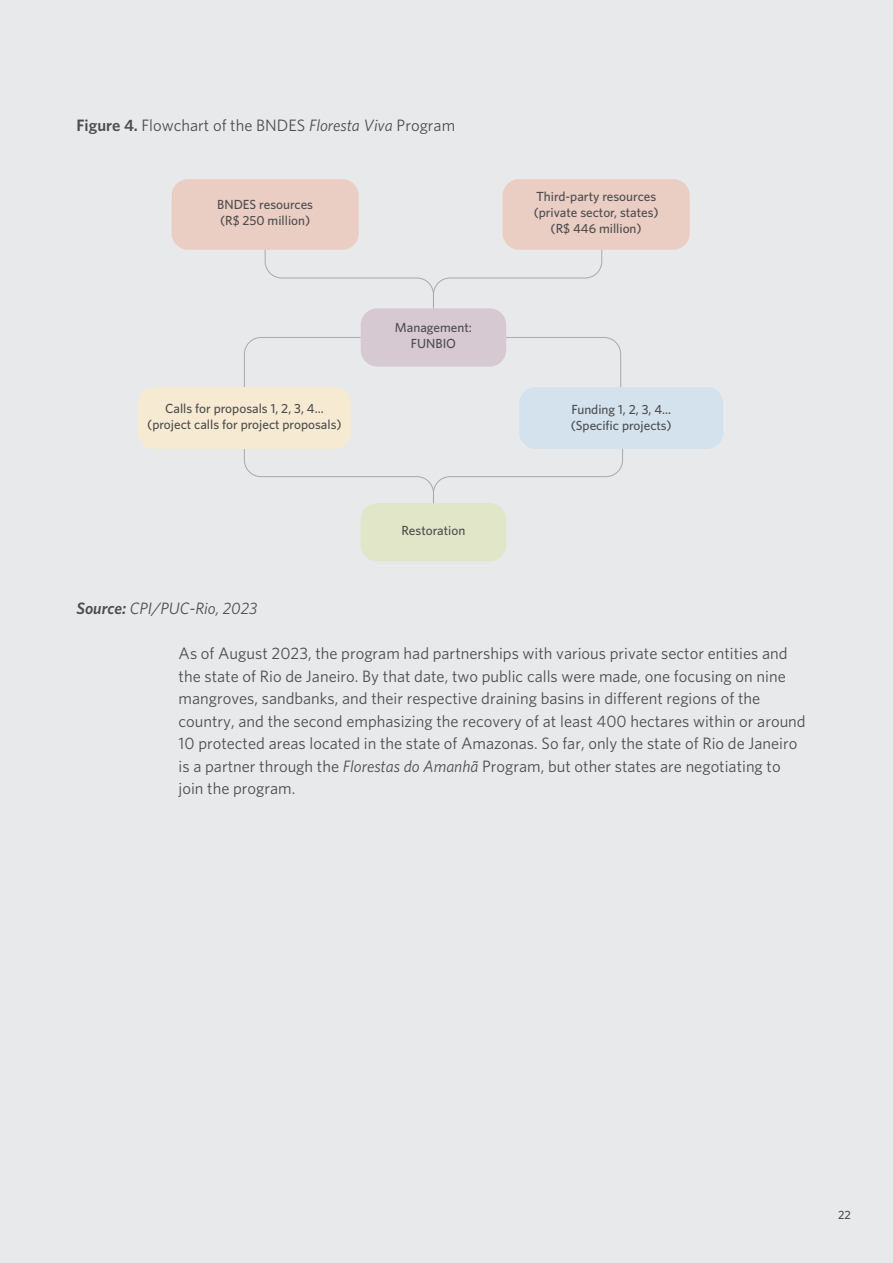
<style>
.page{position:relative;width:893px;height:1263px;background:#e6e7e8}
.page>*{position:absolute;margin:0;border:0;box-sizing:border-box;transform-origin:0 0}
.t1{font:16.5px/22.5px "Whitney";color:#4d4d4f}
.t2{font:italic 16.5px "Whitney";color:#4d4d4f}
.t3{font:16.2px "Whitney";color:#4d4d4f}
.t4{font:500 13.2px/15.9px "Whitney";color:#4d4d4f;text-align:center}
.t5{font:500 12px "Whitney";color:#4d4d4f}
.s1{font-weight:600}
.s2{font-style:italic}
</style>
<div class="page">
<div style="left:172px;top:179px;width:187px;height:71px;background:#eacdc3;border-radius:17px"></div>
<div style="left:503px;top:179px;width:187px;height:71px;background:#eacdc3;border-radius:17px"></div>
<svg style="left:264px;top:249px;width:338px;height:59px"></svg>
<svg style="left:244px;top:337px;width:117px;height:50px"></svg>
<svg style="left:504px;top:337px;width:117px;height:50px"></svg>
<svg style="left:244px;top:449px;width:379px;height:54px"></svg>
<div style="left:138px;top:387px;width:213px;height:62px;background:#f6ead2;border-radius:17px"></div>
<div style="left:519px;top:387px;width:204px;height:62px;background:#d4e2ed;border-radius:17px"></div>
<div style="left:361px;top:308px;width:145px;height:59px;background:#d6c9d2;border-radius:17px"></div>
<div style="left:361px;top:503px;width:145px;height:58px;background:#e1e6c9;border-radius:17px"></div>
<p class="t3" style="left:71px;top:109px;width:369px"><span class="s1">Figure 4.</span> Flowchart of the BNDES <span class="s2">Floresta Viva</span> Program</p>
<p class="t1" style="left:77px;top:113px;width:380px"><span class="s1">Figure 4.</span> Flowchart of the BNDES <span class="s2">Floresta Viva</span> Program</p>
<p class="t4" style="left:217px;top:197px;width:97px;text-align:left">BNDES resources (R$ 250 million)</p>
<p class="t4" style="left:534px;top:189px;width:127px">Third-party resources (private sector, states) (R$ 446 million)</p>
<p class="t4" style="left:395px;top:320px;width:79px">Management:<br>FUNBIO</p>
<p class="t4" style="left:147px;top:400px;width:196px">Calls for proposals 1, 2, 3, 4... (project calls for project proposals)</p>
<p class="t4" style="left:571px;top:402px;width:103px;text-align:left">Funding 1, 2, 3, 4... (Specific projects)</p>
<p class="t4" style="left:402px;top:522px;width:65px">Restoration</p>
<p class="t2" style="left:77px;top:598px;width:182px"><span class="s1">Source:</span> CPI/PUC-Rio, 2023</p>
<p class="t1" style="left:179px;top:642px;width:629px">As of August 2023, the program had partnerships with various private sector entities and the state of Rio de Janeiro. By that date, two public calls were made, one focusing on nine mangroves, sandbanks, and their respective draining basins in different regions of the country, and the second emphasizing the recovery of at least 400 hectares within or around 10 protected areas located in the state of Amazonas. So far, only the state of Rio de Janeiro is a partner through the <span class="s2">Florestas do Amanhã</span> Program, but other states are negotiating to join the program.</p>
<p class="t5" style="left:838px;top:1207px;width:14px">22</p>
</div>
